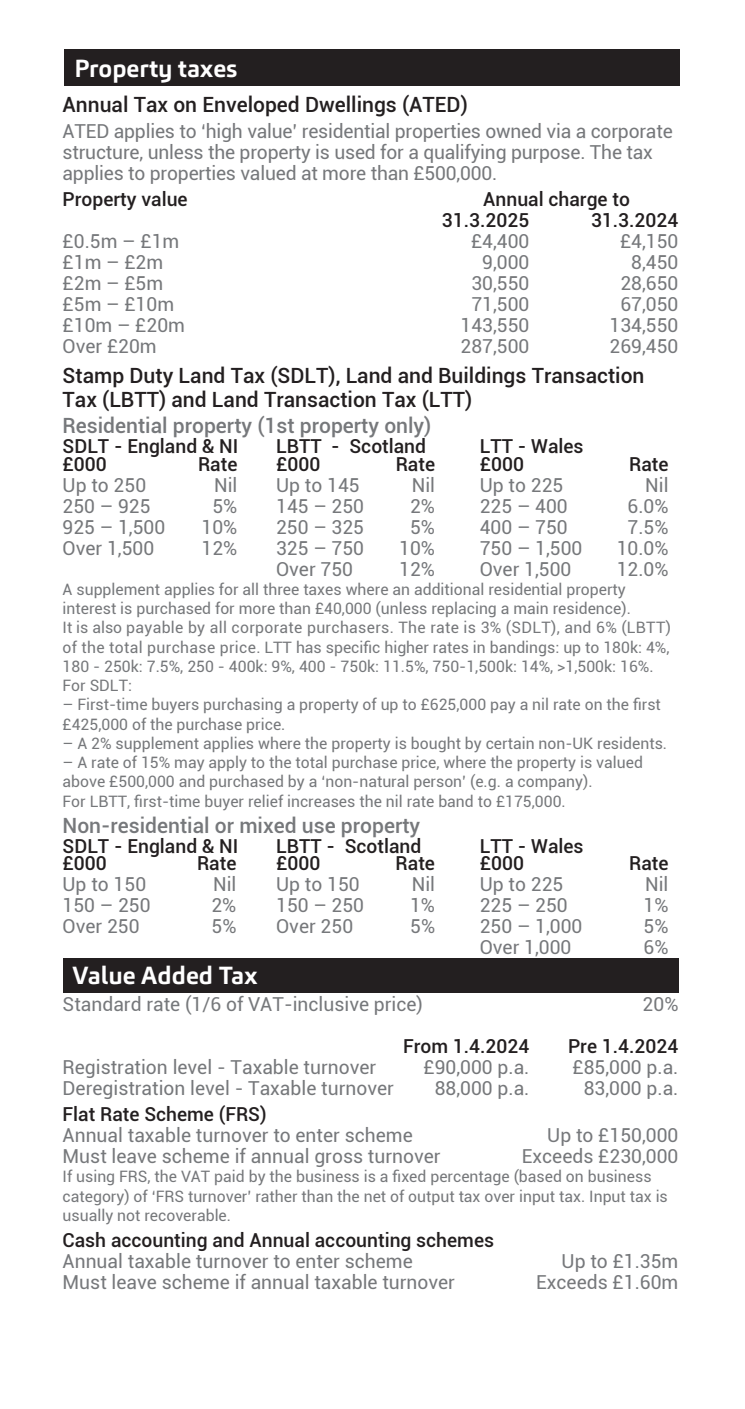
<style>
.page{position:relative;width:745px;height:1409px;background:#fff}
.page>*{position:absolute;margin:0;border:0;box-sizing:border-box;transform-origin:0 0}
.t1{font:700 24.5px "Carnac";color:#fff}
.t2{font:500 21px/24.5px "Roboto";color:#231f20}
.t3{font:500 21px "Roboto";color:#76787b}
.t4{font:19.25px/21px "Roboto";color:#76787b}
.t5{font:500 19.25px/21px "Roboto";color:#231f20}
.t6{font:15.75px/19.2px "Roboto";color:#76787b}
</style>
<div class="page">
<div style="left:63px;top:958px;width:615px;height:34px;background:#231f20"></div>
<div style="left:64px;top:50px;width:616px;height:36px;background:#231f20"></div>
<p class="t1" style="left:74px;top:53px;width:164px">Property taxes</p>
<p class="t2" style="left:63px;top:92px;width:406px">Annual Tax on Enveloped Dwellings (ATED)</p>
<p class="t4" style="left:63px;top:120px;width:611px">ATED applies to ‘high value’ residential properties owned via a corporate structure, unless the property is used for a qualifying purpose. The tax applies to properties valued at more than £500,000.</p>
<p class="t5" style="left:63px;top:188px;width:126px">Property value</p>
<p class="t5" style="left:441px;top:188px;width:189px;text-indent:41px">Annual charge to<br>31.3.2025</p>
<p class="t5" style="left:590px;top:209px;width:89px">31.3.2024</p>
<p class="t4" style="left:63px;top:230px;width:118px">£0.5m – £1m</p>
<p class="t4" style="left:470px;top:230px;width:60px">£4,400</p>
<p class="t4" style="left:619px;top:230px;width:60px">£4,150</p>
<p class="t4" style="left:63px;top:251px;width:102px">£1m – £2m</p>
<p class="t4" style="left:482px;top:251px;width:49px">9,000</p>
<p class="t4" style="left:630px;top:251px;width:49px">8,450</p>
<p class="t4" style="left:63px;top:272px;width:102px">£2m – £5m</p>
<p class="t4" style="left:471px;top:272px;width:59px">30,550</p>
<p class="t4" style="left:620px;top:272px;width:59px">28,650</p>
<p class="t4" style="left:63px;top:293px;width:113px">£5m – £10m</p>
<p class="t4" style="left:471px;top:293px;width:59px">71,500</p>
<p class="t4" style="left:620px;top:293px;width:59px">67,050</p>
<p class="t4" style="left:63px;top:314px;width:124px">£10m – £20m</p>
<p class="t4" style="left:460px;top:314px;width:70px">143,550</p>
<p class="t4" style="left:609px;top:314px;width:70px">134,550</p>
<p class="t4" style="left:63px;top:335px;width:96px">Over £20m</p>
<p class="t4" style="left:460px;top:335px;width:70px">287,500</p>
<p class="t4" style="left:609px;top:335px;width:70px">269,450</p>
<p class="t2" style="left:63px;top:362px;width:583px">Stamp Duty Land Tax (SDLT), Land and Buildings Transaction<br>Tax (LBTT) and Land Transaction Tax (LTT)</p>
<p class="t3" style="left:63px;top:411px;width:370px">Residential property (1st property only)</p>
<p class="t5" style="left:63px;top:435px;width:177px">SDLT - England &amp; NI</p>
<p class="t5" style="left:276px;top:435px;width:151px">LBTT - Scotland</p>
<p class="t5" style="left:479px;top:435px;width:105px">LTT - Wales</p>
<p class="t5" style="left:63px;top:453px;width:46px">£000</p>
<p class="t5" style="left:198px;top:453px;width:41px">Rate</p>
<p class="t5" style="left:276px;top:453px;width:46px">£000</p>
<p class="t5" style="left:395px;top:453px;width:41px">Rate</p>
<p class="t5" style="left:479px;top:453px;width:46px">£000</p>
<p class="t5" style="left:628px;top:453px;width:41px">Rate</p>
<p class="t4" style="left:63px;top:474px;width:85px">Up to 250</p>
<p class="t4" style="left:214px;top:474px;width:25px">Nil</p>
<p class="t4" style="left:276px;top:474px;width:85px">Up to 145</p>
<p class="t4" style="left:411px;top:474px;width:25px">Nil</p>
<p class="t4" style="left:479px;top:474px;width:85px">Up to 225</p>
<p class="t4" style="left:644px;top:474px;width:25px">Nil</p>
<p class="t4" style="left:63px;top:495px;width:89px">250 – 925</p>
<p class="t4" style="left:212px;top:495px;width:26px">5%</p>
<p class="t4" style="left:276px;top:495px;width:89px">145 – 250</p>
<p class="t4" style="left:410px;top:495px;width:26px">2%</p>
<p class="t4" style="left:479px;top:495px;width:89px">225 – 400</p>
<p class="t4" style="left:627px;top:495px;width:42px">6.0%</p>
<p class="t4" style="left:63px;top:516px;width:104px">925 – 1,500</p>
<p class="t4" style="left:201px;top:516px;width:37px">10%</p>
<p class="t4" style="left:276px;top:516px;width:89px">250 – 325</p>
<p class="t4" style="left:410px;top:516px;width:26px">5%</p>
<p class="t4" style="left:479px;top:516px;width:89px">400 – 750</p>
<p class="t4" style="left:627px;top:516px;width:42px">7.5%</p>
<p class="t4" style="left:62px;top:537px;width:93px">Over 1,500</p>
<p class="t4" style="left:201px;top:537px;width:37px">12%</p>
<p class="t4" style="left:276px;top:537px;width:89px">325 – 750</p>
<p class="t4" style="left:399px;top:537px;width:37px">10%</p>
<p class="t4" style="left:479px;top:537px;width:104px">750 – 1,500</p>
<p class="t4" style="left:616px;top:537px;width:53px">10.0%</p>
<p class="t4" style="left:276px;top:558px;width:78px">Over 750</p>
<p class="t4" style="left:399px;top:558px;width:37px">12%</p>
<p class="t4" style="left:479px;top:558px;width:93px">Over 1,500</p>
<p class="t4" style="left:616px;top:558px;width:53px">12.0%</p>
<p class="t6" style="left:63px;top:579px;width:609px">A supplement applies for all three taxes where an additional residential property interest is purchased for more than £40,000 (unless replacing a main residence).<br>It is also payable by all corporate purchasers. The rate is 3% (SDLT), and 6% (LBTT) of the total purchase price. LTT has specific higher rates in bandings: up to 180k: 4%, 180 - 250k: 7.5%, 250 - 400k: 9%, 400 - 750k: 11.5%, 750-1,500k: 14%, &gt;1,500k: 16%.<br>For SDLT:</p>
<p class="t6" style="left:63px;top:695px;width:599px">– First-time buyers purchasing a property of up to £625,000 pay a nil rate on the first £425,000 of the purchase price.</p>
<p class="t6" style="left:63px;top:733px;width:605px">– A 2% supplement applies where the property is bought by certain non-UK residents.</p>
<p class="t6" style="left:63px;top:752px;width:581px">– A rate of 15% may apply to the total purchase price, where the property is valued above £500,000 and purchased by a ‘non-natural person’ (e.g. a company).<br>For LBTT, first-time buyer relief increases the nil rate band to £175,000.</p>
<p class="t3" style="left:63px;top:810px;width:359px">Non-residential or mixed use property</p>
<p class="t5" style="left:63px;top:834px;width:177px">SDLT - England &amp; NI</p>
<p class="t5" style="left:276px;top:834px;width:146px">LBTT - Scotland</p>
<p class="t5" style="left:479px;top:834px;width:105px">LTT - Wales</p>
<p class="t5" style="left:63px;top:852px;width:46px">£000</p>
<p class="t5" style="left:197px;top:852px;width:41px">Rate</p>
<p class="t5" style="left:276px;top:852px;width:46px">£000</p>
<p class="t5" style="left:395px;top:852px;width:41px">Rate</p>
<p class="t5" style="left:479px;top:852px;width:46px">£000</p>
<p class="t5" style="left:628px;top:852px;width:41px">Rate</p>
<p class="t4" style="left:63px;top:873px;width:85px">Up to 150</p>
<p class="t4" style="left:213px;top:873px;width:25px">Nil</p>
<p class="t4" style="left:276px;top:873px;width:85px">Up to 150</p>
<p class="t4" style="left:411px;top:873px;width:25px">Nil</p>
<p class="t4" style="left:479px;top:873px;width:85px">Up to 225</p>
<p class="t4" style="left:644px;top:873px;width:25px">Nil</p>
<p class="t4" style="left:63px;top:894px;width:89px">150 – 250</p>
<p class="t4" style="left:211px;top:894px;width:26px">2%</p>
<p class="t4" style="left:276px;top:894px;width:89px">150 – 250</p>
<p class="t4" style="left:410px;top:894px;width:26px">1%</p>
<p class="t4" style="left:479px;top:894px;width:89px">225 – 250</p>
<p class="t4" style="left:643px;top:894px;width:26px">1%</p>
<p class="t4" style="left:63px;top:915px;width:78px">Over 250</p>
<p class="t4" style="left:211px;top:915px;width:26px">5%</p>
<p class="t4" style="left:276px;top:915px;width:78px">Over 250</p>
<p class="t4" style="left:410px;top:915px;width:26px">5%</p>
<p class="t4" style="left:479px;top:915px;width:104px">250 – 1,000</p>
<p class="t4" style="left:643px;top:915px;width:26px">5%</p>
<p class="t4" style="left:479px;top:936px;width:93px">Over 1,000</p>
<p class="t4" style="left:643px;top:936px;width:26px">6%</p>
<p class="t1" style="left:72px;top:960px;width:186px">Value Added Tax</p>
<p class="t4" style="left:63px;top:993px;width:362px">Standard rate (1/6 of VAT-inclusive price)</p>
<p class="t4" style="left:642px;top:993px;width:37px">20%</p>
<p class="t5" style="left:403px;top:1035px;width:128px">From 1.4.2024</p>
<p class="t5" style="left:567px;top:1035px;width:112px">Pre 1.4.2024</p>
<p class="t4" style="left:63px;top:1056px;width:315px">Registration level - Taxable turnover</p>
<p class="t4" style="left:423px;top:1056px;width:107px">£90,000 p.a.</p>
<p class="t4" style="left:572px;top:1056px;width:107px">£85,000 p.a.</p>
<p class="t4" style="left:63px;top:1077px;width:332px">Deregistration level - Taxable turnover</p>
<p class="t4" style="left:434px;top:1077px;width:96px">88,000 p.a.</p>
<p class="t4" style="left:583px;top:1077px;width:96px">83,000 p.a.</p>
<p class="t5" style="left:63px;top:1103px;width:205px">Flat Rate Scheme (FRS)</p>
<p class="t4" style="left:63px;top:1124px;width:351px">Annual taxable turnover to enter scheme</p>
<p class="t4" style="left:547px;top:1124px;width:133px">Up to £150,000</p>
<p class="t4" style="left:63px;top:1145px;width:379px">Must leave scheme if annual gross turnover</p>
<p class="t4" style="left:521px;top:1145px;width:158px">Exceeds £230,000</p>
<p class="t6" style="left:63px;top:1166px;width:606px">If using FRS, the VAT paid by the business is a fixed percentage (based on business category) of ‘FRS turnover’ rather than the net of output tax over input tax. Input tax is usually not recoverable.</p>
<p class="t5" style="left:63px;top:1229px;width:433px">Cash accounting and Annual accounting schemes</p>
<p class="t4" style="left:63px;top:1250px;width:351px">Annual taxable turnover to enter scheme</p>
<p class="t4" style="left:561px;top:1250px;width:118px">Up to £1.35m</p>
<p class="t4" style="left:63px;top:1271px;width:393px">Must leave scheme if annual taxable turnover</p>
<p class="t4" style="left:536px;top:1271px;width:144px">Exceeds £1.60m</p>
</div>
